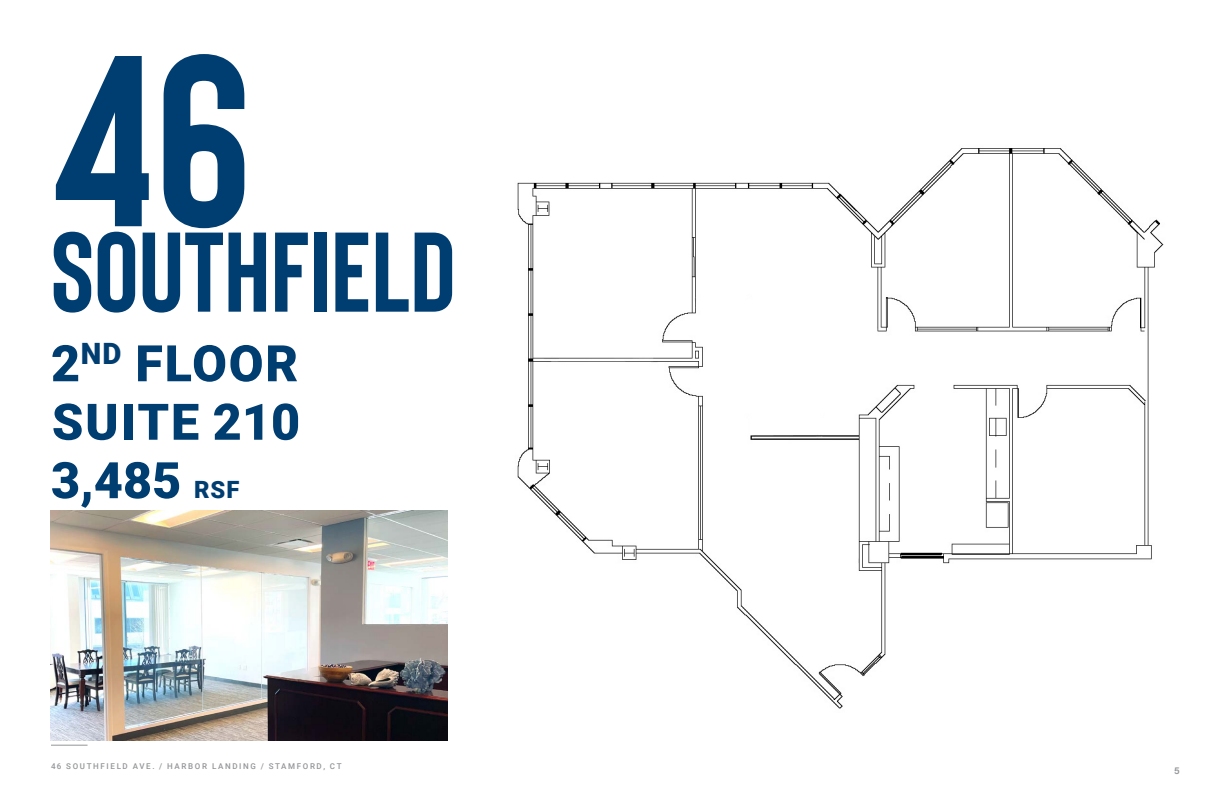
<style>
.page{position:relative;width:1224px;height:792px;background:#fff}
.page>*{position:absolute;margin:0;border:0;box-sizing:border-box;transform-origin:0 0}
.t1{font:700 243.2px "Bison";color:#003d71}
.t2{font:700 113px "Bison";color:#003d71}
.Page_Title{font:900 50.4px "Roboto";letter-spacing:.035em;color:#003d71}
.t3{font:600 10px "Acumin Pro";color:#939598}
.t4{font:500 8px "Roboto";letter-spacing:.205em;color:#939598}
.s1{font-size:23.8px}
</style>
<div class="page">
<hr style="left:51px;top:745px;width:37px;height:1px;background:#939598">
<img style="left:517px;top:148px;width:647px;height:561px">
<img style="left:51px;top:510px;width:396px;height:230px">
<p class="t1" style="left:51px;top:9px;width:201px">46</p>
<p class="t2" style="left:51px;top:211px;width:406px">SOUTHFIELD</p>
<p class="Page_Title" style="left:51px;top:328px;width:249px">2<sup>ND</sup> FLOOR</p>
<p class="Page_Title" style="left:52px;top:387px;width:250px">SUITE 210</p>
<p class="Page_Title" style="left:51px;top:445px;width:190px">3,485 <span class="s1">RSF</span></p>
<p class="t4" style="left:51px;top:761px;width:292px">46 SOUTHFIELD AVE. / HARBOR LANDING / STAMFORD, CT</p>
<p class="t3" style="left:1174px;top:764px;width:7px">5</p>
</div>
